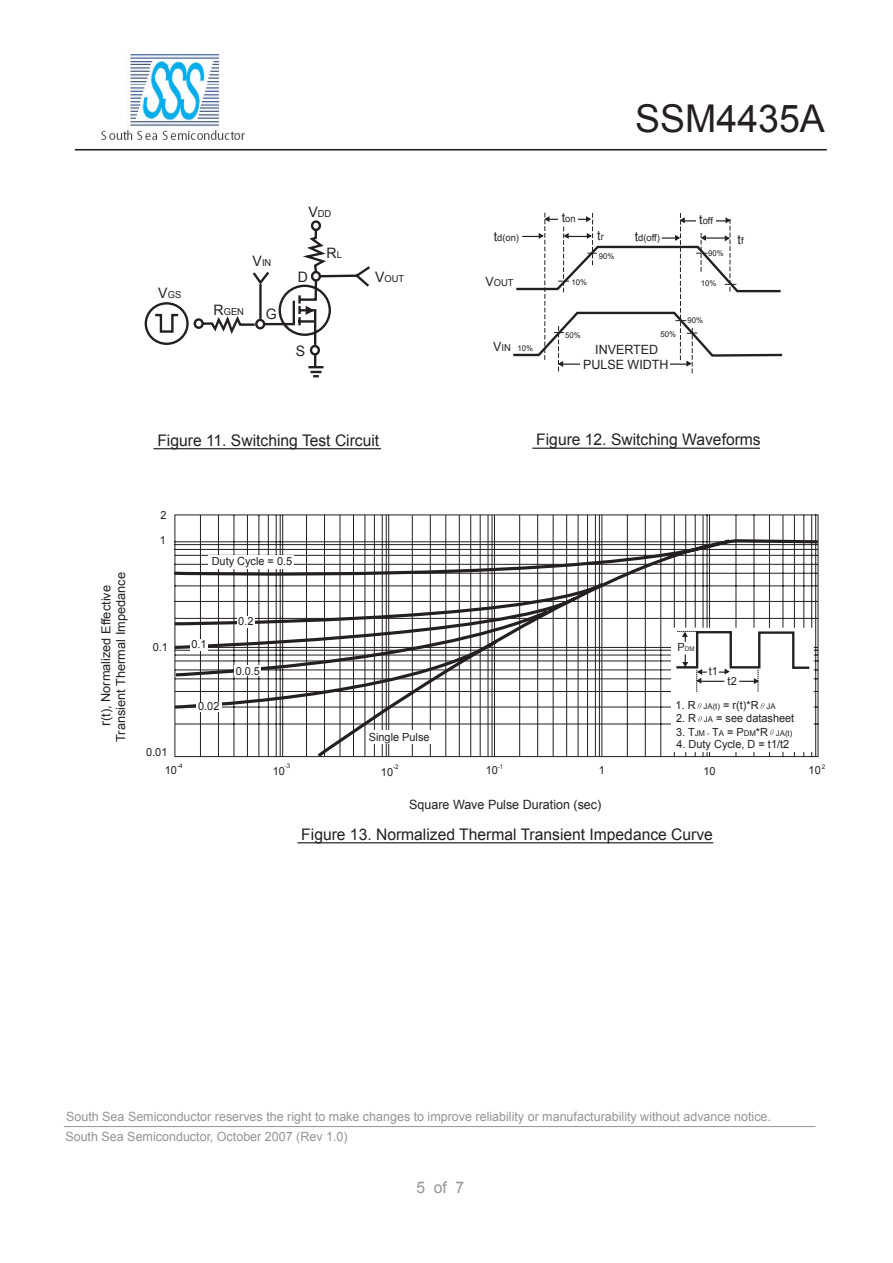
<style>
.page{position:relative;width:893px;height:1263px;background:#fff}
.page>*{position:absolute;margin:0;border:0;box-sizing:border-box;transform-origin:0 0}
.t1{font:38.25px "Arial";color:#241f21}
.t2{font:15.9px "Arial";color:#241f21}
.t3{font:15.9px "Arial";color:#949499}
.t4{font:14.4px "Arial";color:#241f21}
.t5{font:14.1px "Arial";color:#241f21}
.t6{font:12.75px/20.7px "Arial";color:#949499}
.t7{font:12.75px/15.6px "Arial";color:#241f21;text-align:center}
.t8{font:12.45px/14.9px "Arial";color:#241f21}
.t9{font:11.1px "Arial";color:#241f21}
.t10{font:9.6px "Arial";color:#241f21}
.t11{font:7.95px "Arial";color:#241f21}
.t12{font:6.45px "Arial";color:#241f21}
.s1{font-size:14.4px}
.s2{font-size:9.6px}
.s3{font-size:12.75px}
.s4{font-size:11.1px}
.s5{font-size:7.95px}
</style>
<div class="page">
<hr style="left:75px;top:149px;width:752px;height:2px;background:#241f21">
<img style="left:101px;top:54px;width:144px;height:86px">
<hr style="left:64px;top:1126px;width:751px;height:1px;background:#949499">
<hr style="left:153px;top:448px;width:228px;height:1px;background:#241f21">
<svg style="left:144px;top:220px;width:226px;height:158px"></svg>
<hr style="left:532px;top:448px;width:228px;height:1px;background:#241f21">
<svg style="left:513px;top:213px;width:270px;height:160px"></svg>
<hr style="left:297px;top:842px;width:416px;height:1px;background:#241f21">
<svg style="left:174px;top:514px;width:645px;height:23px"></svg>
<hr style="left:519px;top:515px;width:1px;height:241px;background:#241f21">
<hr style="left:537px;top:515px;width:1px;height:241px;background:#241f21">
<hr style="left:553px;top:515px;width:1px;height:241px;background:#241f21">
<hr style="left:566px;top:515px;width:1px;height:241px;background:#241f21">
<hr style="left:578px;top:515px;width:1px;height:241px;background:#241f21">
<hr style="left:599px;top:515px;width:1px;height:241px;background:#241f21">
<hr style="left:595px;top:515px;width:1px;height:242px;background:#241f21">
<hr style="left:601px;top:515px;width:1px;height:241px;background:#241f21">
<hr style="left:587px;top:515px;width:1px;height:241px;background:#241f21">
<hr style="left:412px;top:515px;width:1px;height:241px;background:#241f21">
<hr style="left:430px;top:515px;width:1px;height:241px;background:#241f21">
<hr style="left:445px;top:515px;width:1px;height:241px;background:#241f21">
<hr style="left:459px;top:515px;width:1px;height:242px;background:#241f21">
<hr style="left:470px;top:515px;width:1px;height:242px;background:#241f21">
<hr style="left:492px;top:515px;width:1px;height:242px;background:#241f21">
<hr style="left:488px;top:515px;width:1px;height:242px;background:#241f21">
<hr style="left:494px;top:515px;width:1px;height:242px;background:#241f21">
<hr style="left:480px;top:515px;width:1px;height:242px;background:#241f21">
<hr style="left:306px;top:515px;width:1px;height:241px;background:#241f21">
<hr style="left:324px;top:515px;width:1px;height:241px;background:#241f21">
<hr style="left:340px;top:515px;width:1px;height:241px;background:#241f21">
<hr style="left:353px;top:515px;width:1px;height:241px;background:#241f21">
<hr style="left:365px;top:515px;width:1px;height:241px;background:#241f21">
<hr style="left:386px;top:515px;width:1px;height:241px;background:#241f21">
<hr style="left:382px;top:515px;width:1px;height:242px;background:#241f21">
<hr style="left:388px;top:515px;width:1px;height:241px;background:#241f21">
<hr style="left:374px;top:515px;width:1px;height:241px;background:#241f21">
<svg style="left:174px;top:537px;width:645px;height:221px"></svg>
<div style="left:237px;top:616px;width:17px;height:11px;background:#fff"></div>
<div style="left:190px;top:639px;width:17px;height:11px;background:#fff"></div>
<div style="left:235px;top:665px;width:26px;height:11px;background:#fff"></div>
<div style="left:197px;top:701px;width:25px;height:10px;background:#fff"></div>
<h1 class="t1" style="left:635px;top:94px;width:191px">SSM4435A</h1>
<p class="t10" style="left:158px;top:288px;width:24px"><span class="s1">V</span>GS</p>
<p class="t10" style="left:253px;top:256px;width:20px"><span class="s1">V</span>IN</p>
<p class="t10" style="left:214px;top:305px;width:32px"><span class="s1">R</span>GEN</p>
<p class="t4" style="left:266px;top:305px;width:12px">G</p>
<p class="t10" style="left:308px;top:207px;width:24px"><span class="s1">V</span>DD</p>
<p class="t4" style="left:298px;top:267px;width:12px">D</p>
<p class="t4" style="left:327px;top:244px;width:17px">R<span class="s2">L</span></p>
<p class="t4" style="left:296px;top:341px;width:11px">S</p>
<p class="t10" style="left:375px;top:272px;width:31px"><span class="s1">V</span>OUT</p>
<p class="t10" style="left:562px;top:213px;width:15px"><span class="s3">t</span>on</p>
<p class="t10" style="left:699px;top:214px;width:15px"><span class="s3">t</span>off</p>
<p class="t10" style="left:635px;top:231px;width:27px"><span class="s3">t</span>d(off)</p>
<p class="t7" style="left:738px;top:232px;width:8px">t<span class="s2">f</span></p>
<p class="t10" style="left:494px;top:231px;width:27px"><span class="s3">t</span>d(on)</p>
<p class="t7" style="left:597px;top:228px;width:8px">t<span class="s2">r</span></p>
<p class="t10" style="left:485px;top:276px;width:30px"><span class="s3">V</span>OUT</p>
<p class="t11" style="left:708px;top:248px;width:17px">90%</p>
<p class="t11" style="left:599px;top:251px;width:17px">90%</p>
<p class="t11" style="left:571px;top:277px;width:17px">10%</p>
<p class="t11" style="left:701px;top:278px;width:17px">10%</p>
<p class="t10" style="left:493px;top:341px;width:19px"><span class="s3">V</span>IN</p>
<p class="t11" style="left:517px;top:343px;width:17px">10%</p>
<p class="t11" style="left:565px;top:330px;width:17px">50%</p>
<p class="t11" style="left:661px;top:329px;width:17px">50%</p>
<p class="t7" style="left:583px;top:342px;width:87px">INVERTED<br>PULSE WIDTH</p>
<p class="t11" style="left:687px;top:315px;width:17px">90%</p>
<p class="t2" style="left:157px;top:429px;width:223px">Figure 11. Switching Test Circuit</p>
<p class="t2" style="left:536px;top:429px;width:226px">Figure 12. Switching Waveforms</p>
<p class="t8" style="left:99px;top:742px;width:171px;text-indent:21px;rotate:-90deg">N, ) t ( o r m i zl a de E i vt cef f e<br>sna r T i e Tt n eh r m l a I m ecnadep</p>
<p class="t5" style="left:96px;top:726px;width:6px;rotate:-90deg">r</p>
<p class="t9" style="left:160px;top:507px;width:8px">2</p>
<p class="t9" style="left:160px;top:532px;width:8px">1</p>
<p class="t9" style="left:153px;top:640px;width:17px">0.1</p>
<p class="t9" style="left:146px;top:745px;width:23px">0.01</p>
<p class="t9" style="left:212px;top:554px;width:82px">Duty Cycle = 0.5</p>
<p class="t9" style="left:191px;top:637px;width:17px">0.1</p>
<p class="t9" style="left:198px;top:699px;width:23px">0.02</p>
<p class="t9" style="left:238px;top:614px;width:17px">0.2</p>
<p class="t9" style="left:236px;top:663px;width:26px">0.0.5</p>
<p class="t9" style="left:369px;top:729px;width:62px">Single Pulse</p>
<p class="t12" style="left:678px;top:644px;width:19px"><span class="s4">P</span>DM</p>
<p class="t9" style="left:709px;top:664px;width:11px">t1</p>
<p class="t9" style="left:728px;top:673px;width:11px">t2</p>
<p class="t9" style="left:676px;top:698px;width:101px">1. R <span class="s5">JA(t)</span> = r(t)*R <span class="s5">JA</span></p>
<p class="t9" style="left:676px;top:711px;width:120px">2. R <span class="s5">JA</span> = see datasheet</p>
<p class="t11" style="left:676px;top:727px;width:118px"><span class="s4">3. T</span>JM - <span class="s4">T</span>A <span class="s4">= P</span>DM<span class="s4">*R</span> JA(t)</p>
<p class="t9" style="left:676px;top:737px;width:114px">4. Duty Cycle, D = t1/t2</p>
<p class="t12" style="left:285px;top:761px;width:7px">-3</p>
<p class="t12" style="left:177px;top:762px;width:7px">-4</p>
<p class="t12" style="left:498px;top:762px;width:7px">-1</p>
<p class="t9" style="left:809px;top:763px;width:14px">10</p>
<p class="t12" style="left:822px;top:762px;width:5px">2</p>
<p class="t12" style="left:393px;top:763px;width:7px">-2</p>
<p class="t9" style="left:486px;top:763px;width:14px">10</p>
<p class="t9" style="left:165px;top:763px;width:14px">10</p>
<p class="t9" style="left:599px;top:763px;width:8px">1</p>
<p class="t9" style="left:273px;top:763px;width:14px">10</p>
<p class="t9" style="left:703px;top:763px;width:14px">10</p>
<p class="t9" style="left:381px;top:764px;width:14px">10</p>
<p class="t7" style="left:409px;top:796px;width:194px">Square Wave Pulse Duration (sec)</p>
<p class="t2" style="left:301px;top:824px;width:413px">Figure 13. Normalized Thermal Transient Impedance Curve</p>
<p class="t6" style="left:65px;top:1106px;width:707px">South Sea Semiconductor reserves the right to make changes to improve reliability or manufacturability without advance notice.<br>South Sea Semiconductor, October 2007 (Rev 1.0)</p>
<p class="t3" style="left:416px;top:1176px;width:49px">5 of 7</p>
</div>
